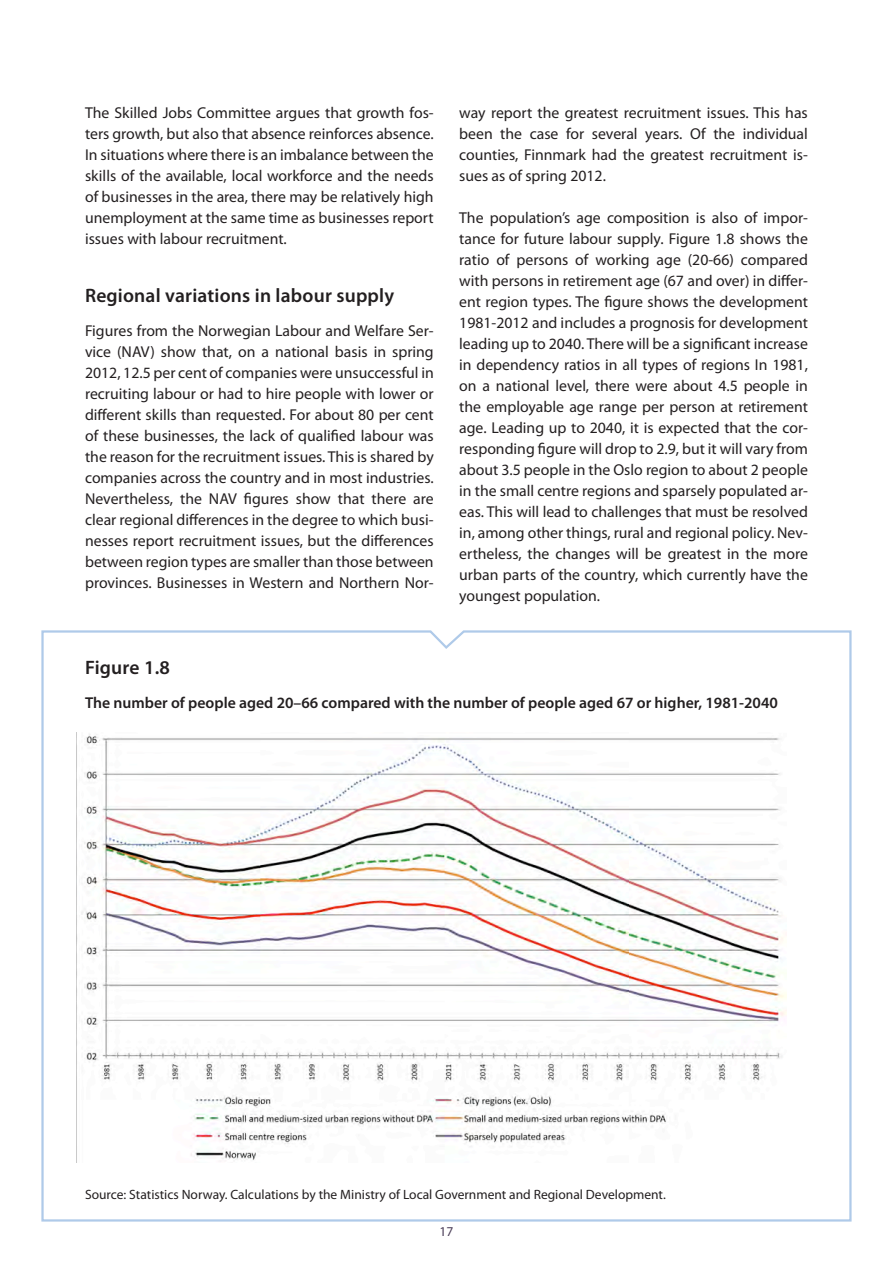
<style>
.page{position:relative;width:893px;height:1263px;background:#fff}
.page>*{position:absolute;margin:0;border:0;box-sizing:border-box;transform-origin:0 0}
.Head_3{font:600 19.5px "Myriad Pro";letter-spacing:.01em;color:#231f20}
.brødtekst{font:15.75px/21px "Myriad Pro";color:#231f20;text-align:justify}
.brødtekst-2{font:600 15.75px "Myriad Pro";color:#231f20}
.brødtekst-3{font:13.5px "Myriad Pro";color:#231f20}
.t1{font:13.5px "Myriad Pro";color:#4a3d57}
</style>
<div class="page">
<svg style="left:41px;top:630px;width:811px;height:592px"></svg>
<img style="left:77px;top:732px;width:710px;height:430px">
<p class="brødtekst" style="left:85px;top:103px;width:350px">The Skilled Jobs Committee argues that growth fos&shy;ters growth, but also that absence reinforces absence.<br>In situations where there is an imbalance between the skills of the available, local workforce and the needs of businesses in the area, there may be relatively high unemployment at the same time as businesses report issues with labour recruitment.</p>
<p class="Head_3" style="left:85px;top:285px;width:311px">Regional variations in labour supply</p>
<p class="brødtekst" style="left:85px;top:320px;width:350px">Figures from the Norwegian Labour and Welfare Ser&shy;vice (NAV) show that, on a national basis in spring 2012, 12.5 per cent of companies were unsuccessful in recruiting labour or had to hire people with lower or different skills than requested. For about 80 per cent of these businesses, the lack of qualified labour was the reason for the recruitment issues. This is shared by companies across the country and in most industries.<br>Nevertheless, the NAV figures show that there are clear regional differences in the degree to which busi&shy;nesses report recruitment issues, but the differences between region types are smaller than those between provinces. Businesses in Western and Northern Nor-</p>
<p class="brødtekst" style="left:459px;top:103px;width:350px">way report the greatest recruitment issues. This has been the case for several years. Of the individual counties, Finnmark had the greatest recruitment is&shy;sues as of spring 2012.</p>
<p class="brødtekst" style="left:459px;top:208px;width:350px">The population’s age composition is also of impor&shy;tance for future labour supply. Figure 1.8 shows the ratio of persons of working age (20-66) compared with persons in retirement age (67 and over) in differ&shy;ent region types. The figure shows the development 1981-2012 and includes a prognosis for development leading up to 2040. There will be a significant increase in dependency ratios in all types of regions In 1981, on a national level, there were about 4.5 people in the employable age range per person at retirement age. Leading up to 2040, it is expected that the cor&shy;responding figure will drop to 2.9, but it will vary from about 3.5 people in the Oslo region to about 2 people in the small centre regions and sparsely populated ar&shy;eas. This will lead to challenges that must be resolved in, among other things, rural and regional policy. Nev&shy;ertheless, the changes will be greatest in the more urban parts of the country, which currently have the youngest population.</p>
<p class="Head_3" style="left:85px;top:656px;width:86px">Figure 1.8</p>
<p class="brødtekst-2" style="left:85px;top:693px;width:694px">The number of people aged 20–66 compared with the number of people aged 67 or higher, 1981-2040</p>
<p class="brødtekst-3" style="left:85px;top:1187px;width:582px">Source: Statistics Norway. Calculations by the Ministry of Local Government and Regional Development.</p>
<p class="t1" style="left:440px;top:1224px;width:15px">17</p>
</div>
